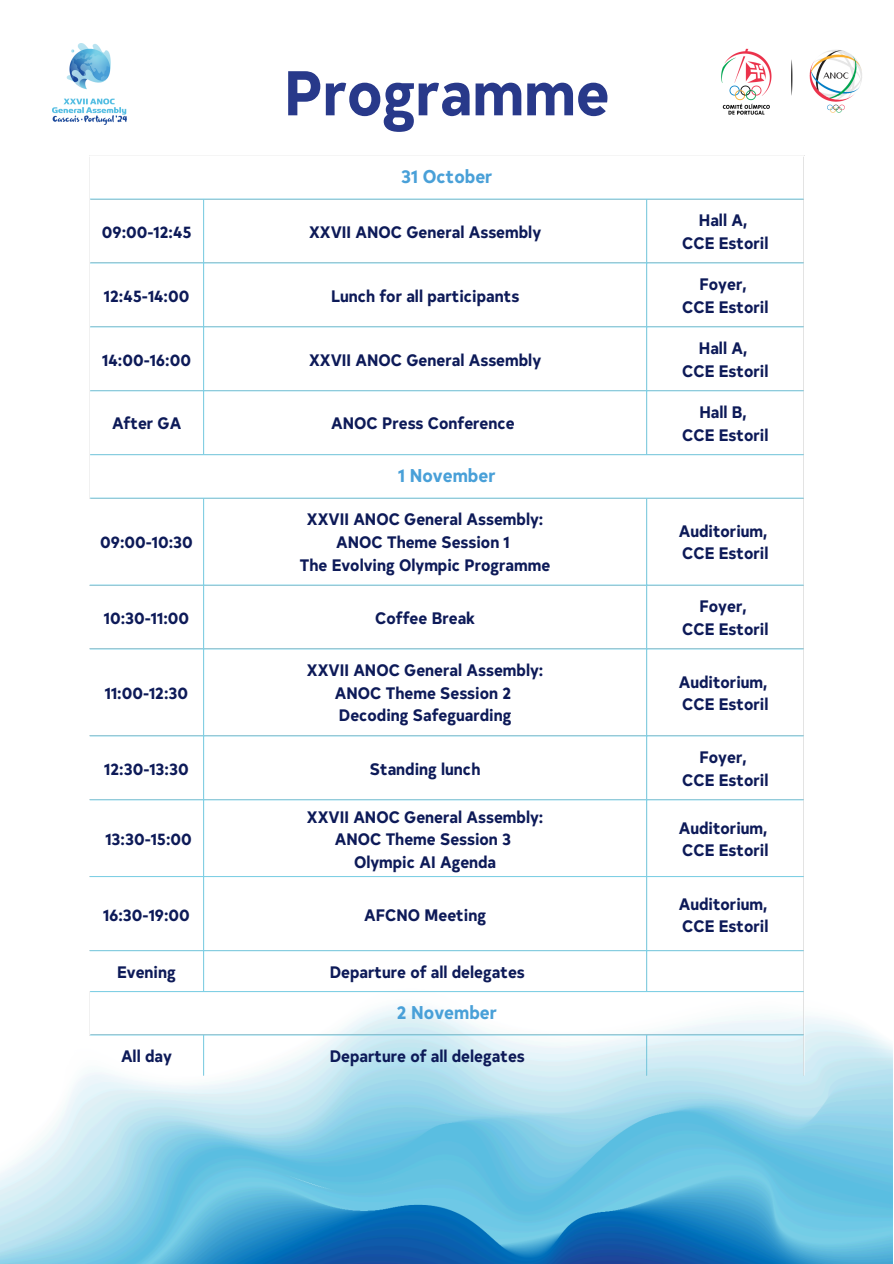
<style>
.page{position:relative;width:894px;height:1264px;background:#fff}
.page>*{position:absolute;margin:0;border:0;box-sizing:border-box;transform-origin:0 0}
.t1{font:700 63px "Typold Condensed";color:#28398a}
.t2{font:700 18.45px "Typold Condensed";color:#49a0d8}
.t3{font:700 16.65px "Typold Condensed";color:#0d1a58}
</style>
<div class="page">
<img style="left:0;top:887px;width:892px;height:376px">
<img style="left:52px;top:43px;width:74px;height:81px">
<img style="left:721px;top:48px;width:141px;height:67px">
<svg style="left:90px;top:198px;width:713px;height:300px"></svg>
<hr style="left:89px;top:991px;width:1px;height:44px;background:#fff">
<hr style="left:803px;top:156px;width:1px;height:919px;background:#fff">
<hr style="left:203px;top:199px;width:1px;height:255px;background:#7ad1e8">
<hr style="left:203px;top:498px;width:1px;height:493px;background:#7ad1e8">
<hr style="left:203px;top:1035px;width:1px;height:40px;background:#7ad1e8">
<hr style="left:646px;top:199px;width:1px;height:255px;background:#7ad1e8">
<hr style="left:646px;top:498px;width:1px;height:493px;background:#7ad1e8">
<hr style="left:646px;top:1035px;width:1px;height:40px;background:#7ad1e8">
<hr style="left:90px;top:199px;width:713px;height:1px;background:#7ad1e8">
<hr style="left:90px;top:262px;width:713px;height:1px;background:#7ad1e8">
<hr style="left:90px;top:326px;width:713px;height:1px;background:#7ad1e8">
<hr style="left:90px;top:390px;width:713px;height:1px;background:#7ad1e8">
<hr style="left:90px;top:454px;width:713px;height:1px;background:#7ad1e8">
<hr style="left:90px;top:498px;width:713px;height:1px;background:#7ad1e8">
<hr style="left:90px;top:584px;width:713px;height:1px;background:#7ad1e8">
<hr style="left:90px;top:648px;width:713px;height:1px;background:#7ad1e8">
<hr style="left:90px;top:735px;width:713px;height:1px;background:#7ad1e8">
<hr style="left:90px;top:799px;width:713px;height:1px;background:#7ad1e8">
<hr style="left:90px;top:876px;width:713px;height:1px;background:#7ad1e8">
<hr style="left:90px;top:950px;width:713px;height:1px;background:#7ad1e8">
<hr style="left:90px;top:991px;width:713px;height:1px;background:#7ad1e8">
<hr style="left:90px;top:1034px;width:713px;height:1px;background:#7ad1e8">
<p class="t1" style="left:284px;top:46px;width:327px">Programme</p>
<p class="t2" style="left:401px;top:163px;width:93px">31 October</p>
<p class="t3" style="left:102px;top:219px;width:91px">09:00-12:45</p>
<p class="t3" style="left:309px;top:219px;width:233px">XXVII ANOC General Assembly</p>
<p class="t3" style="left:104px;top:283px;width:87px">12:45-14:00</p>
<p class="t3" style="left:331px;top:283px;width:189px">Lunch for all participants</p>
<p class="t3" style="left:102px;top:347px;width:90px">14:00-16:00</p>
<p class="t3" style="left:309px;top:347px;width:233px">XXVII ANOC General Assembly</p>
<p class="t3" style="left:112px;top:411px;width:71px">After GA</p>
<p class="t3" style="left:331px;top:411px;width:185px">ANOC Press Conference</p>
<p class="t3" style="left:100px;top:529px;width:94px">09:00-10:30</p>
<p class="t2" style="left:398px;top:462px;width:99px">1 November</p>
<p class="t3" style="left:307px;top:507px;width:238px">XXVII ANOC General Assembly:</p>
<p class="t3" style="left:336px;top:529px;width:175px">ANOC Theme Session 1</p>
<p class="t3" style="left:300px;top:552px;width:252px">The Evolving Olympic Programme</p>
<p class="t3" style="left:104px;top:605px;width:87px">10:30-11:00</p>
<p class="t3" style="left:375px;top:605px;width:101px">Coffee Break</p>
<p class="t3" style="left:105px;top:680px;width:85px">11:00-12:30</p>
<p class="t3" style="left:307px;top:658px;width:238px">XXVII ANOC General Assembly:</p>
<p class="t3" style="left:335px;top:680px;width:178px">ANOC Theme Session 2</p>
<p class="t3" style="left:339px;top:703px;width:174px">Decoding Safeguarding</p>
<p class="t3" style="left:104px;top:756px;width:86px">12:30-13:30</p>
<p class="t3" style="left:370px;top:756px;width:112px">Standing lunch</p>
<p class="t3" style="left:105px;top:826px;width:88px">13:30-15:00</p>
<p class="t3" style="left:307px;top:804px;width:238px">XXVII ANOC General Assembly:</p>
<p class="t3" style="left:335px;top:826px;width:178px">ANOC Theme Session 3</p>
<p class="t3" style="left:354px;top:849px;width:144px">Olympic AI Agenda</p>
<p class="t3" style="left:103px;top:902px;width:88px">16:30-19:00</p>
<p class="t3" style="left:364px;top:902px;width:123px">AFCNO Meeting</p>
<p class="t3" style="left:117px;top:959px;width:60px">Evening</p>
<p class="t3" style="left:330px;top:959px;width:196px">Departure of all delegates</p>
<p class="t2" style="left:396px;top:998px;width:102px">2 November</p>
<p class="t3" style="left:121px;top:1044px;width:52px">All day</p>
<p class="t3" style="left:330px;top:1044px;width:196px">Departure of all delegates</p>
<p class="t3" style="left:698px;top:208px;width:50px">Hall A,</p>
<p class="t3" style="left:682px;top:230px;width:88px">CCE Estoril</p>
<p class="t3" style="left:699px;top:272px;width:49px">Foyer,</p>
<p class="t3" style="left:682px;top:294px;width:88px">CCE Estoril</p>
<p class="t3" style="left:698px;top:336px;width:50px">Hall A,</p>
<p class="t3" style="left:682px;top:358px;width:88px">CCE Estoril</p>
<p class="t3" style="left:699px;top:400px;width:49px">Hall B,</p>
<p class="t3" style="left:682px;top:422px;width:88px">CCE Estoril</p>
<p class="t3" style="left:678px;top:518px;width:90px">Auditorium,</p>
<p class="t3" style="left:682px;top:541px;width:88px">CCE Estoril</p>
<p class="t3" style="left:699px;top:594px;width:49px">Foyer,</p>
<p class="t3" style="left:682px;top:616px;width:88px">CCE Estoril</p>
<p class="t3" style="left:678px;top:669px;width:90px">Auditorium,</p>
<p class="t3" style="left:682px;top:691px;width:88px">CCE Estoril</p>
<p class="t3" style="left:699px;top:745px;width:49px">Foyer,</p>
<p class="t3" style="left:682px;top:767px;width:88px">CCE Estoril</p>
<p class="t3" style="left:678px;top:815px;width:90px">Auditorium,</p>
<p class="t3" style="left:682px;top:838px;width:88px">CCE Estoril</p>
<p class="t3" style="left:678px;top:891px;width:90px">Auditorium,</p>
<p class="t3" style="left:682px;top:913px;width:88px">CCE Estoril</p>
</div>
